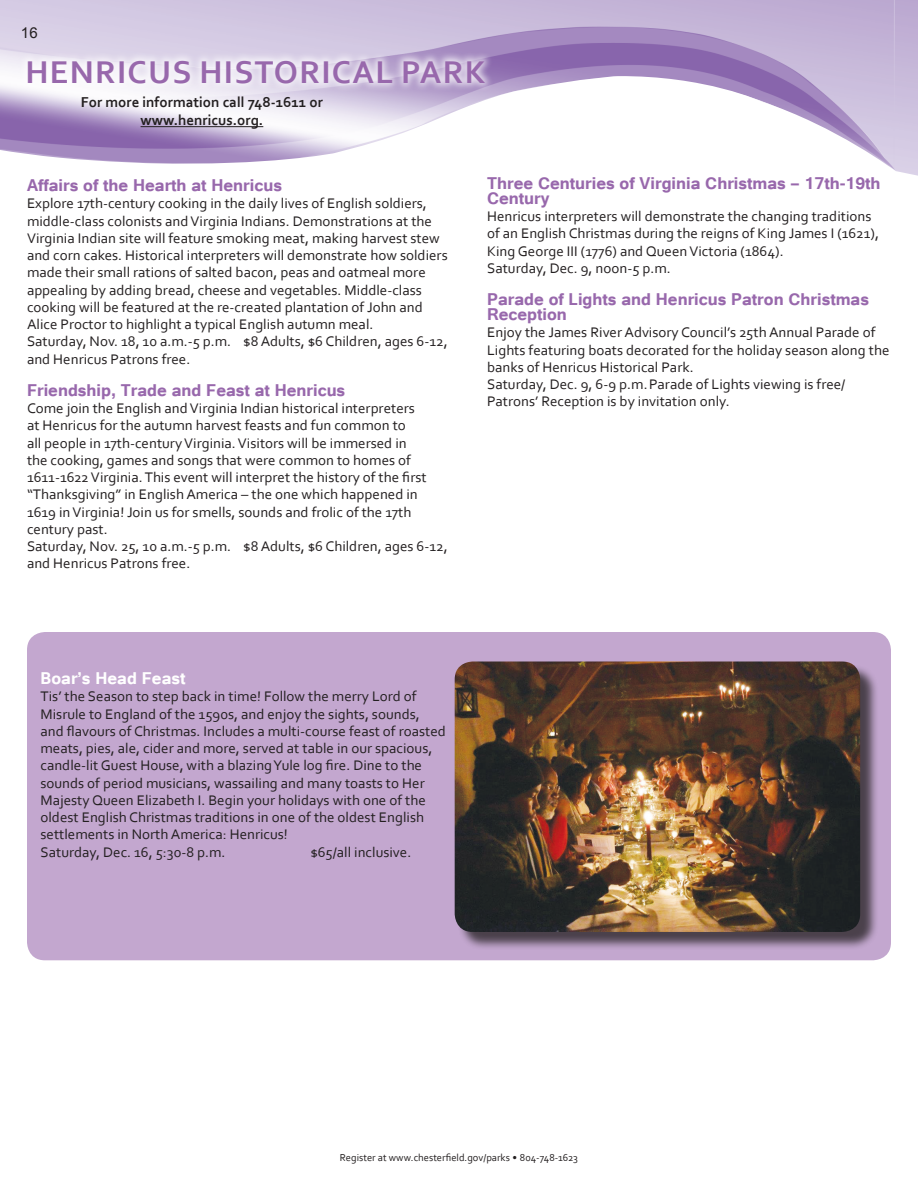
<style>
.page{position:relative;width:918px;height:1188px;background:#fff}
.page>*{position:absolute;margin:0;border:0;box-sizing:border-box;transform-origin:0 0}
.t1{font:700 33px "Corbel";letter-spacing:.04em;color:#9868ac}
.t2{font:700 21px/15px "Tunga";color:#9868ac}
.t3{font:700 21px "Tunga";color:#fff}
.t4{font:700 15px/18px "Corbel";color:#231f20;text-align:center}
.t5{font:15px "Arial";color:#231f20}
.t6{font:14.55px/17.2px "Corbel";color:#231f20}
.t7{font:10.5px "Corbel";color:#231f20}
</style>
<div class="page">
<img style="left:0;top:0;width:918px;height:176px">
<div style="left:27px;top:632px;width:864px;height:328px;background:#c3a7cf;border-radius:18px"></div>
<hr style="left:141px;top:126px;width:122px;height:1px;background:#231f20">
<div style="left:18px;top:51px;width:477px;height:42px;background:#fff;opacity:.75"></div>
<div style="left:457px;top:664px;width:422px;height:286px;background:#231f20;opacity:.75"></div>
<img style="left:455px;top:662px;width:405px;height:270px">
<p class="t5" style="left:21px;top:23px;width:18px">16</p>
<h1 class="t1" style="left:25px;top:51px;width:462px">HENRICUS HISTORICAL PARK</h1>
<p class="t4" style="left:81px;top:93px;width:244px">For more information call 748-1611 or www.henricus.org.</p>
<h2 class="t2" style="left:27px;top:176px;width:257px">Affairs of the Hearth at Henricus</h2>
<p class="t6" style="left:27px;top:194px;width:422px">Explore 17th-century cooking in the daily lives of English soldiers, middle-class colonists and Virginia Indians. Demonstrations at the Virginia Indian site will feature smoking meat, making harvest stew and corn cakes. Historical interpreters will demonstrate how soldiers made their small rations of salted bacon, peas and oatmeal more appealing by adding bread, cheese and vegetables. Middle-class cooking will be featured at the re-created plantation of John and Alice Proctor to highlight a typical English autumn meal.<br>Saturday, Nov. 18, 10 a.m.-5 p.m. $8 Adults, $6 Children, ages 6-12, and Henricus Patrons free.</p>
<h2 class="t2" style="left:27px;top:381px;width:320px">Friendship, Trade and Feast at Henricus</h2>
<p class="t6" style="left:27px;top:399px;width:422px">Come join the English and Virginia Indian historical interpreters<br>at Henricus for the autumn harvest feasts and fun common to<br>all people in 17th-century Virginia. Visitors will be immersed in<br>the cooking, games and songs that were common to homes of 1611-1622 Virginia. This event will interpret the history of the first “Thanksgiving” in English America – the one which happened in 1619 in Virginia! Join us for smells, sounds and frolic of the 17th century past.<br>Saturday, Nov. 25, 10 a.m.-5 p.m. $8 Adults, $6 Children, ages 6-12, and Henricus Patrons free.</p>
<h2 class="t2" style="left:487px;top:174px;width:395px">Three Centuries of Virginia Christmas – 17th-19th<br>Century</h2>
<p class="t6" style="left:487px;top:207px;width:393px">Henricus interpreters will demonstrate the changing traditions of an English Christmas during the reigns of King James I (1621), King George III (1776) and Queen Victoria (1864).<br>Saturday, Dec. 9, noon-5 p.m.</p>
<h2 class="t2" style="left:487px;top:290px;width:383px">Parade of Lights and Henricus Patron Christmas<br>Reception</h2>
<p class="t6" style="left:487px;top:324px;width:404px">Enjoy the James River Advisory Council’s 25th Annual Parade of Lights featuring boats decorated for the holiday season along the banks of Henricus Historical Park.<br>Saturday, Dec. 9, 6-9 p.m.Parade of Lights viewing is free/ Patrons’ Reception is by invitation only.</p>
<h2 class="t3" style="left:40px;top:665px;width:146px">Boar’s Head Feast</h2>
<p class="t6" style="left:40px;top:688px;width:407px">Tis’ the Season to step back in time! Follow the merry Lord of Misrule to England of the 1590s, and enjoy the sights, sounds, and flavours of Christmas. Includes a multi-course feast of roasted meats, pies, ale, cider and more, served at table in our spacious, candle-lit Guest House, with a blazing Yule log fire. Dine to the sounds of period musicians, wassailing and many toasts to Her Majesty Queen Elizabeth I. Begin your holidays with one of the oldest English Christmas traditions in one of the oldest English settlements in North America: Henricus!<br>Saturday, Dec. 16, 5:30-8 p.m.</p>
<p class="t6" style="left:310px;top:843px;width:102px">$65/all inclusive.</p>
<p class="t7" style="left:340px;top:1151px;width:240px">Register at www.chesterfield.gov/parks • 804-748-1623</p>
</div>
